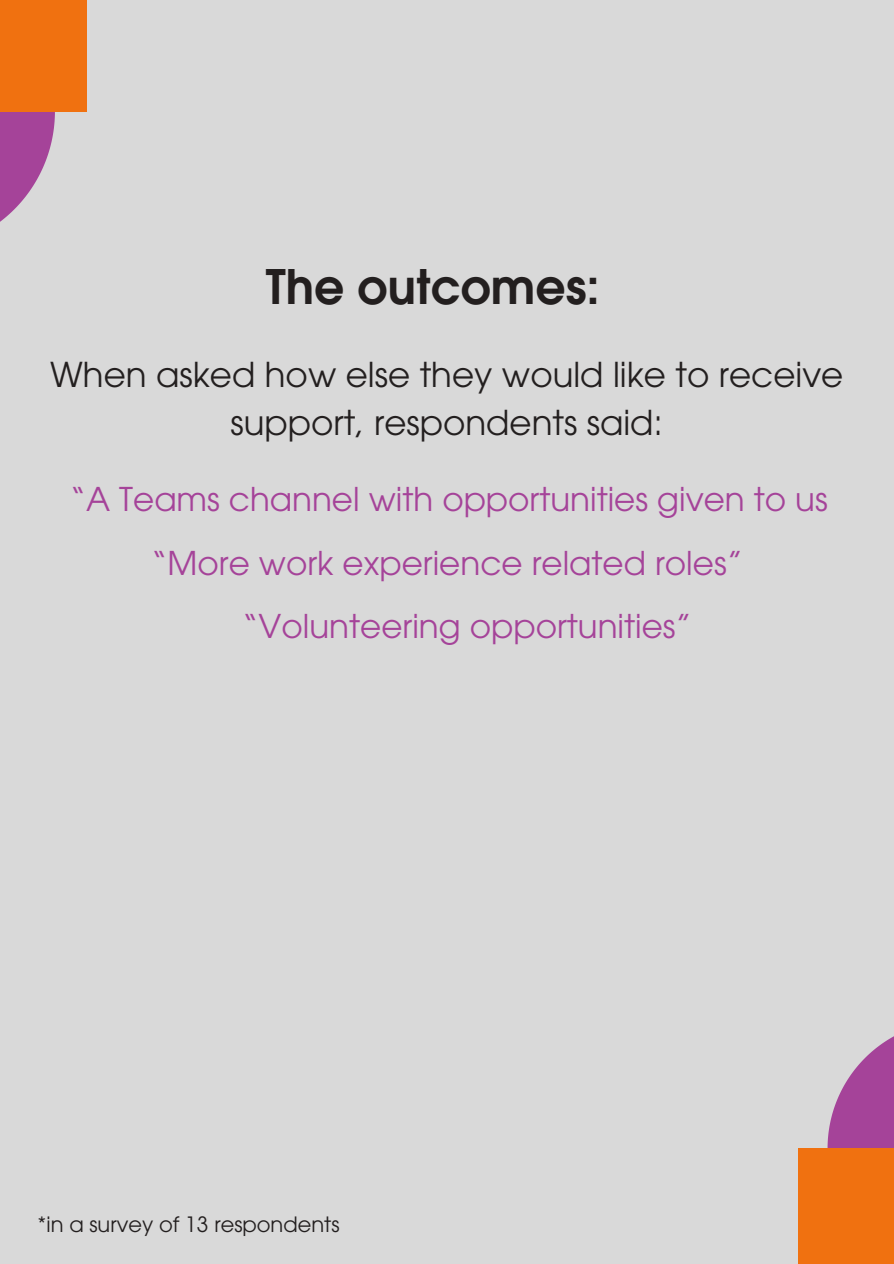
<style>
.page{position:relative;width:894px;height:1264px;background:#fff}
.page>*{position:absolute;margin:0;border:0;box-sizing:border-box;transform-origin:0 0}
.t1{font:600 47.25px "ITC Avant Garde Std";color:#231f1f}
.t2{font:34.05px/47.5px "ITC Avant Garde Std";color:#231f1f;text-align:center}
.t3{font:32.55px "ITC Avant Garde Std";color:#a54399}
.t4{font:21px "ITC Avant Garde Std";color:#231f1f}
</style>
<div class="page">
<div style="left:0;top:0;width:893px;height:1263px;background:#d9d9d9"></div>
<svg style="left:0;top:111px;width:55px;height:111px"></svg>
<div style="left:0;top:0;width:87px;height:111px;background:#f07110"></div>
<svg style="left:827px;top:1037px;width:66px;height:111px"></svg>
<div style="left:797px;top:1148px;width:96px;height:115px;background:#f07110"></div>
<p class="t1" style="left:266px;top:269px;width:335px">The outcomes:</p>
<h1 class="t2" style="left:50px;top:355px;width:794px">When asked how else they would like to receive support, respondents said:</h1>
<h2 class="t3" style="left:70px;top:487px;width:759px">“A Teams channel with opportunities given to us</h2>
<h2 class="t3" style="left:151px;top:550px;width:592px">“More work experience related roles”</h2>
<h2 class="t3" style="left:242px;top:614px;width:450px">“Volunteering opportunities”</h2>
<h2 class="t4" style="left:38px;top:1216px;width:303px">*in a survey of 13 respondents</h2>
</div>
